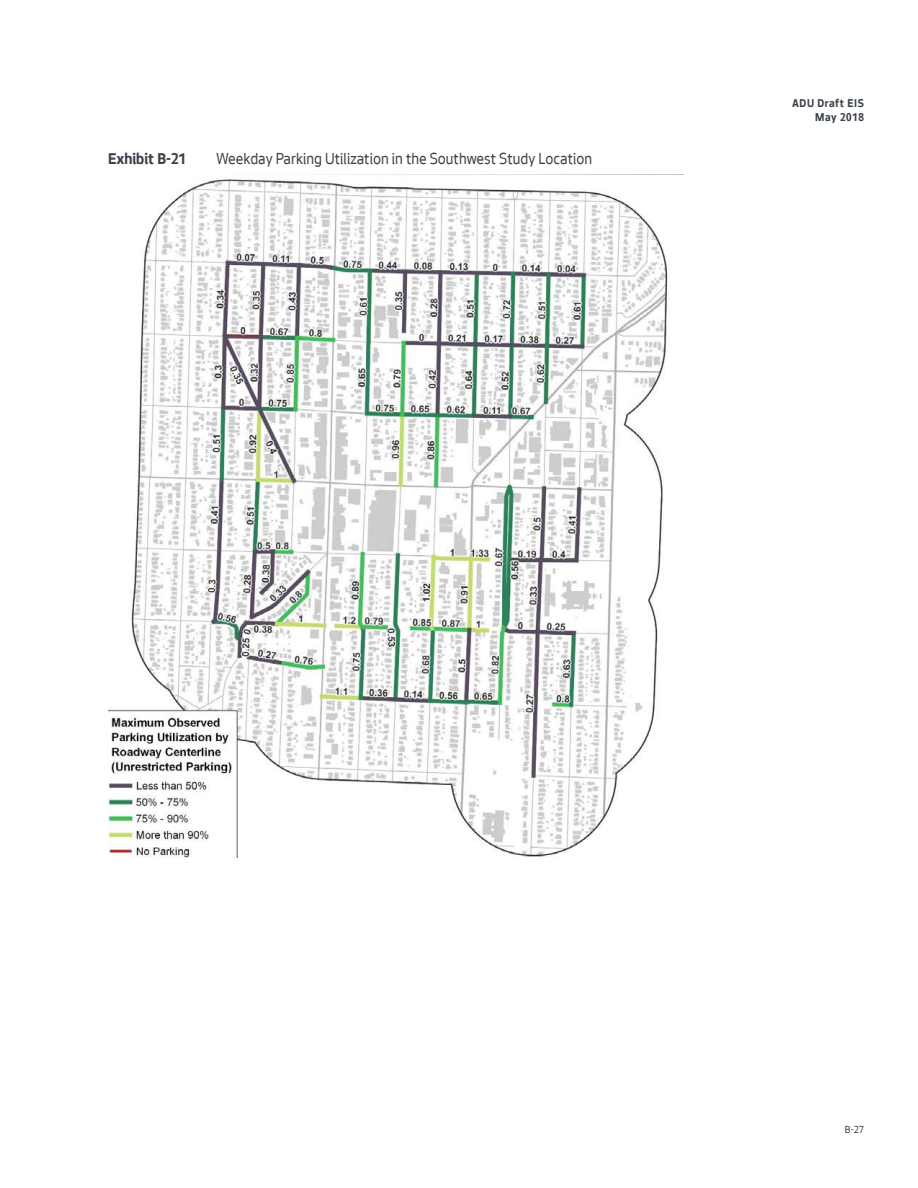
<style>
.page{position:relative;width:918px;height:1188px;background:#fff}
.page>*{position:absolute;margin:0;border:0;box-sizing:border-box;transform-origin:0 0}
.t1{font:16.5px "Seattle Text";color:#3b424b;scale:.94 1}
.t2{font:700 16.5px "Seattle Text";color:#3b424b;scale:.94 1}
.t3{font:700 12px/14.4px "Seattle Text";letter-spacing:.05em;color:#3b424b;text-align:right;scale:.94 1}
.t4{font:10.5px "Seattle Text";color:#3b424b}
</style>
<div class="page">
<img style="left:108px;top:174px;width:575px;height:684px">
<p class="t2" style="left:108px;top:147px;width:85px">Exhibit B-21</p>
<p class="t1" style="left:216px;top:148px;width:402px">Weekday Parking Utilization in the Southwest Study Location</p>
<p class="t3" style="left:792px;top:95px;width:78px">ADU Draft EIS<br>May 2018</p>
<p class="t4" style="left:845px;top:1123px;width:21px">B-27</p>
</div>
